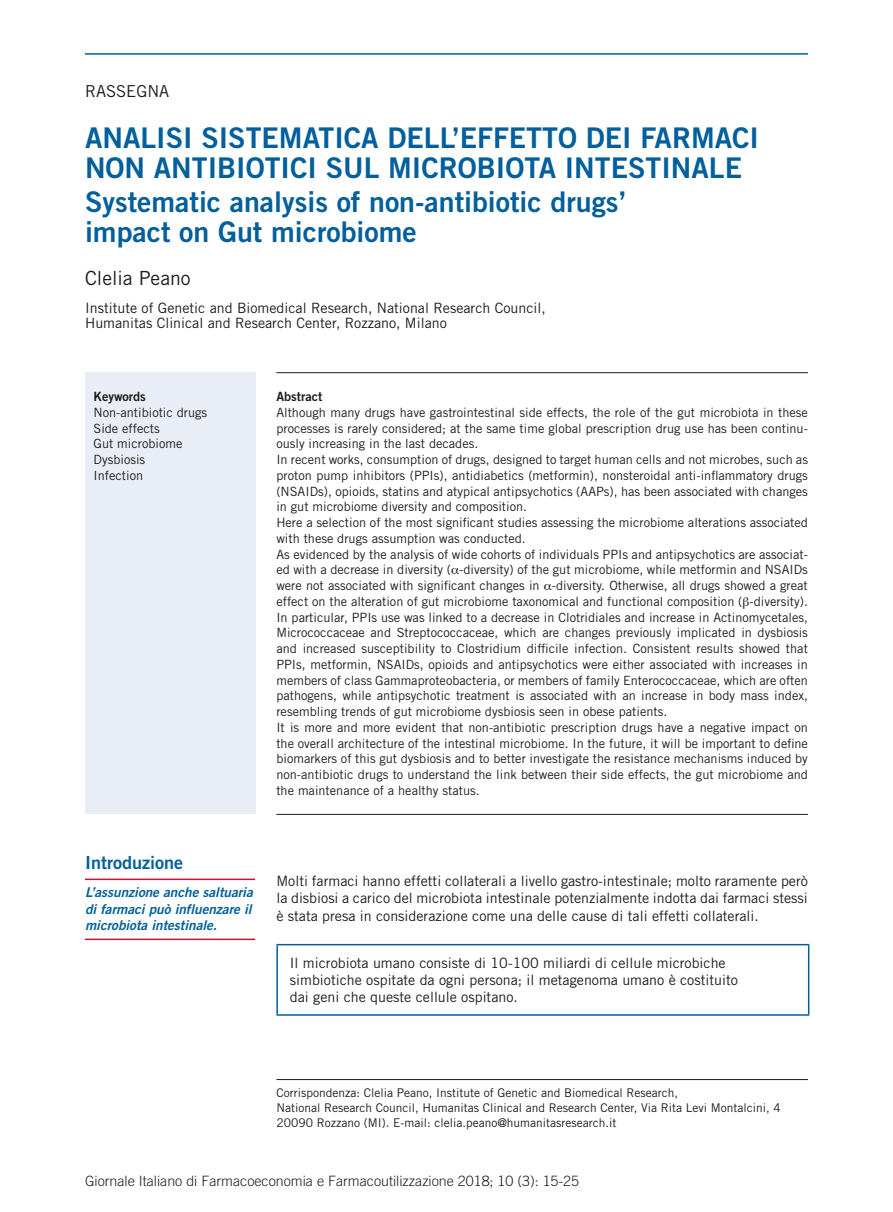
<style>
.page{position:relative;width:893px;height:1212px;background:#fff}
.page>*{position:absolute;margin:0;border:0;box-sizing:border-box;transform-origin:0 0}
.t1{font:28.5px/30px "Trade Gothic LT Std Bd 2";color:#005f9c}
.t2{font:19.5px "Trade Gothic LT Std";color:#1d1d1b}
.t3{font:18px "Trade Gothic LT Std Bd 2";color:#005f9c}
.t4{font:16.5px "Trade Gothic LT Std";color:#1d1d1b}
.t5{font:14.25px/17.2px "Trade Gothic LT Std";color:#1d1d1b}
.t6{font:300 14.25px "Trade Gothic LT Std";color:#1d1d1b}
.t7{font:13.5px/16.5px "Trade Gothic LT Std Bd 2 Obl";color:#005f9c;text-align:justify}
.t8{font:12.75px/15.8px "Trade Gothic LT Std";color:#1d1d1b}
.t9{font:12.75px "Trade Gothic LT Std Bd 2";color:#1d1d1b}
.t10{font:12px/15px "Trade Gothic LT Std";color:#1d1d1b}
</style>
<div class="page">
<hr style="left:85px;top:53px;width:723px;height:2px;background:#005f9c">
<hr style="left:276px;top:1079px;width:532px;height:1px;background:#1d1d1b">
<hr style="left:276px;top:944px;width:533px;height:1px;background:#005f9c">
<hr style="left:276px;top:945px;width:2px;height:69px;background:#005f9c">
<hr style="left:808px;top:945px;width:1px;height:69px;background:#005f9c">
<hr style="left:276px;top:1014px;width:533px;height:2px;background:#005f9c">
<div style="left:85px;top:372px;width:170px;height:442px;background:#e9edf6"></div>
<hr style="left:276px;top:372px;width:532px;height:1px;background:#1d1d1b">
<hr style="left:276px;top:814px;width:532px;height:1px;background:#1d1d1b">
<hr style="left:85px;top:878px;width:170px;height:2px;background:#c2163c">
<hr style="left:85px;top:938px;width:170px;height:2px;background:#c2163c">
<p class="t4" style="left:85px;top:81px;width:86px">RASSEGNA</p>
<h1 class="t1" style="left:85px;top:122px;width:675px">ANALISI SISTEMATICA DELL’EFFETTO DEI FARMACI<br>NON ANTIBIOTICI SUL MICROBIOTA INTESTINALE</h1>
<h1 class="t1" style="left:85px;top:187px;width:543px">Systematic analysis of non-antibiotic drugs’ impact on Gut microbiome</h1>
<h2 class="t2" style="left:85px;top:266px;width:107px">Clelia Peano</h2>
<p class="t5" style="left:85px;top:300px;width:462px;line-height:15.3px">Institute of Genetic and Biomedical Research, National Research Council,<br>Humanitas Clinical and Research Center, Rozzano, Milano</p>
<p class="t9" style="left:94px;top:389px;width:54px">Keywords</p>
<p class="t8" style="left:94px;top:404px;width:115px">Non-antibiotic drugs<br>Side effects<br>Gut microbiome<br>Dysbiosis<br>Infection</p>
<p class="t9" style="left:276px;top:389px;width:48px">Abstract</p>
<p class="t8" style="left:276px;top:404px;width:533px">Although many drugs have gastrointestinal side effects, the role of the gut microbiota in these processes is rarely considered; at the same time global prescription drug use has been continu&shy;ously increasing in the last decades.<br>In recent works, consumption of drugs, designed to target human cells and not microbes, such as proton pump inhibitors (PPIs), antidiabetics (metformin), nonsteroidal anti-inflammatory drugs (NSAIDs), opioids, statins and atypical antipsychotics (AAPs), has been associated with changes in gut microbiome diversity and composition.<br>Here a selection of the most significant studies assessing the microbiome alterations associated with these drugs assumption was conducted.<br>As evidenced by the analysis of wide cohorts of individuals PPIs and antipsychotics are associat&shy;ed with a decrease in diversity ( -diversity) of the gut microbiome, while metformin and NSAIDs were not associated with significant changes in -diversity. Otherwise, all drugs showed a great effect on the alteration of gut microbiome taxonomical and functional composition ( -diversity).<br>In particular, PPIs use was linked to a decrease in Clotridiales and increase in Actinomycetales, Micrococcaceae and Streptococcaceae, which are changes previously implicated in dysbiosis and increased susceptibility to Clostridium difficile infection. Consistent results showed that PPIs, metformin, NSAIDs, opioids and antipsychotics were either associated with increases in members of class Gammaproteobacteria, or members of family Enterococcaceae, which are often pathogens, while antipsychotic treatment is associated with an increase in body mass index, resembling trends of gut microbiome dysbiosis seen in obese patients.<br>It is more and more evident that non-antibiotic prescription drugs have a negative impact on the overall architecture of the intestinal microbiome. In the future, it will be important to define biomarkers of this gut dysbiosis and to better investigate the resistance mechanisms induced by non-antibiotic drugs to understand the link between their side effects, the gut microbiome and the maintenance of a healthy status.</p>
<h3 class="t3" style="left:85px;top:851px;width:100px">Introduzione</h3>
<p class="t7" style="left:85px;top:884px;width:169px">L’assunzione anche saltuaria di farmaci può influenzare il microbiota intestinale.</p>
<p class="t5" style="left:276px;top:872px;width:533px;text-align:justify">Molti farmaci hanno effetti collaterali a livello gastro-intestinale; molto raramente però la disbiosi a carico del microbiota intestinale potenzialmente indotta dai farmaci stessi è stata presa in considerazione come una delle cause di tali effetti collaterali.</p>
<p class="t5" style="left:290px;top:954px;width:450px">Il microbiota umano consiste di 10-100 miliardi di cellule microbiche simbiotiche ospitate da ogni persona; il metagenoma umano è costituito dai geni che queste cellule ospitano.</p>
<p class="t10" style="left:276px;top:1085px;width:506px">Corrispondenza: Clelia Peano, Institute of Genetic and Biomedical Research,<br>National Research Council, Humanitas Clinical and Research Center, Via Rita Levi Montalcini, 4<br>20090 Rozzano (MI). E-mail: clelia.peano@humanitasresearch.it</p>
<p class="t6" style="left:85px;top:1172px;width:496px">Giornale Italiano di Farmacoeconomia e Farmacoutilizzazione 2018; 10 (3): 15-25</p>
</div>
